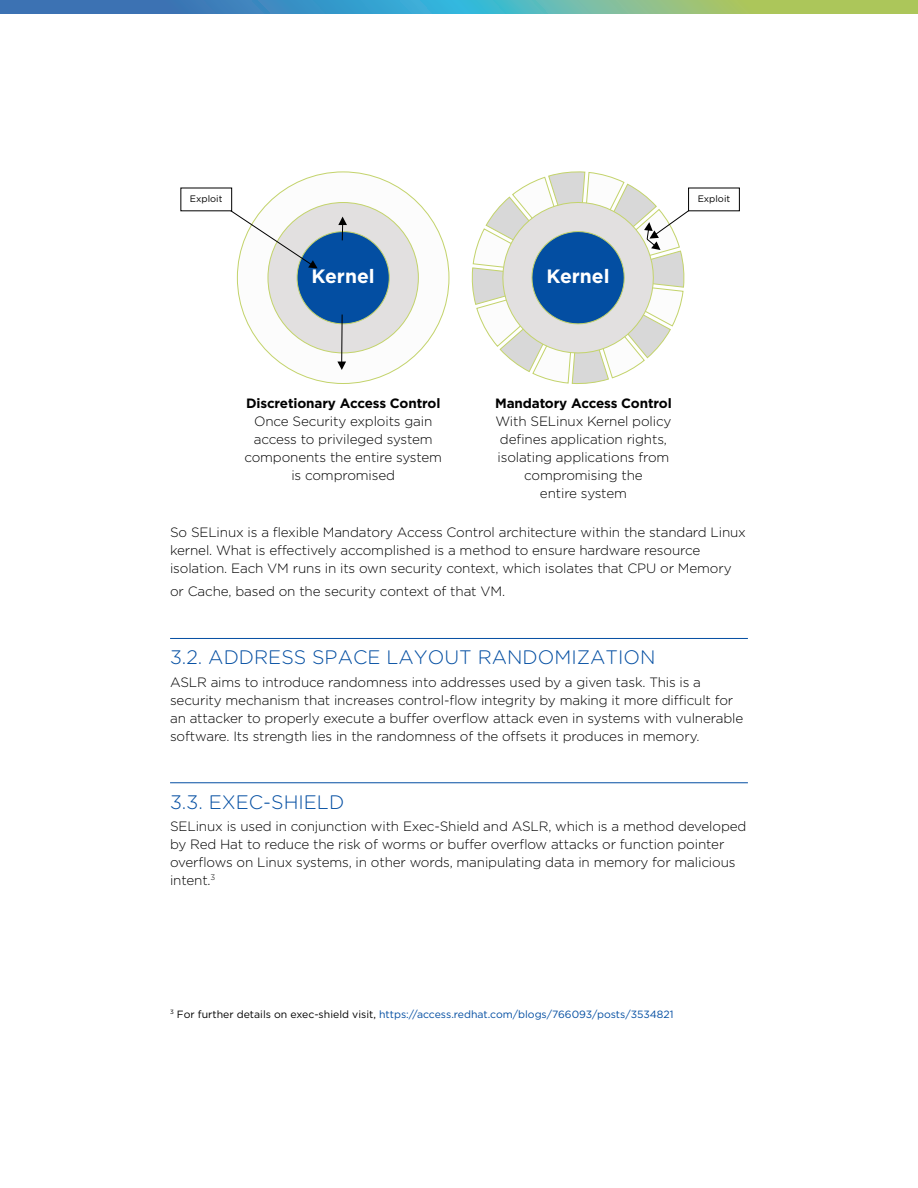
<style>
.page{position:relative;width:918px;height:1188px;background:#fff}
.page>*{position:absolute;margin:0;border:0;box-sizing:border-box;transform-origin:0 0}
.t1{font:300 19.5px "Gotham Rounded";color:#034ea2}
.t2{font:700 19.35px "Gotham";color:#fff}
.t3{font:300 13.5px/18px "Gotham";letter-spacing:-.01em;color:#000}
.t4{font:700 13.5px "Gotham";letter-spacing:-.01em;color:#000}
.t5{font:10.5px "Gotham";color:#034ea2}
.t6{font:9.3px "Gotham";color:#000}
.s1{color:#000}
</style>
<div class="page">
<svg style="left:0;top:0;width:918px;height:14px"></svg>
<hr style="left:170px;top:638px;width:578px;height:1px;background:#034ea2">
<hr style="left:170px;top:782px;width:578px;height:1px;background:#034ea2">
<div style="left:268px;top:203px;width:150px;height:150px;background:#e2e0e0;border-radius:50%"></div>
<div style="left:297px;top:232px;width:92px;height:92px;background:#034ea2;border-radius:50%"></div>
<svg style="left:227px;top:208px;width:91px;height:60px"></svg>
<div style="left:181px;top:188px;width:51px;height:23px;background:#fff"></div>
<svg style="left:337px;top:314px;width:9px;height:56px"></svg>
<svg style="left:338px;top:217px;width:9px;height:24px"></svg>
<svg style="left:472px;top:171px;width:220px;height:213px"></svg>
<div style="left:689px;top:188px;width:50px;height:23px;background:#fff"></div>
<div style="left:688px;top:188px;width:52px;height:23px;border:1px solid #000"></div>
<p class="t6" style="left:190px;top:193px;width:34px">Exploit</p>
<p class="t6" style="left:698px;top:193px;width:34px">Exploit</p>
<h2 class="t2" style="left:312px;top:263px;width:65px">Kernel</h2>
<h2 class="t2" style="left:547px;top:263px;width:65px">Kernel</h2>
<p class="t4" style="left:246px;top:395px;width:196px">Discretionary Access Control</p>
<p class="t3" style="left:244px;top:412px;width:199px;text-align:center">Once Security exploits gain access to privileged system components the entire system is compromised</p>
<p class="t4" style="left:495px;top:395px;width:178px">Mandatory Access Control</p>
<p class="t3" style="left:495px;top:412px;width:178px;text-align:center">With SELinux Kernel policy defines application rights, isolating applications from compromising the<br>entire system</p>
<p class="t3" style="left:170px;top:523px;width:577px">So SELinux is a flexible Mandatory Access Control architecture within the standard Linux kernel. What is effectively accomplished is a method to ensure hardware resource isolation. Each VM runs in its own security context, which isolates that CPU or Memory</p>
<p class="t3" style="left:170px;top:582px;width:337px">or Cache, based on the security context of that VM.</p>
<h1 class="t1" style="left:170px;top:644px;width:487px">3.2. ADDRESS SPACE LAYOUT RANDOMIZATION</h1>
<p class="t3" style="left:170px;top:672px;width:575px">ASLR aims to introduce randomness into addresses used by a given task. This is a security mechanism that increases control-flow integrity by making it more difficult for an attacker to properly execute a buffer overflow attack even in systems with vulnerable software. Its strength lies in the randomness of the offsets it produces in memory.</p>
<h1 class="t1" style="left:170px;top:789px;width:176px">3.3. EXEC-SHIELD</h1>
<p class="t3" style="left:170px;top:817px;width:578px">SELinux is used in conjunction with Exec-Shield and ASLR, which is a method developed by Red Hat to reduce the risk of worms or buffer overflow attacks or function pointer overflows on Linux systems, in other words, manipulating data in memory for malicious intent.<sup>3</sup></p>
<p class="t5" style="left:170px;top:1007px;width:505px"><sup>3</sup> <span class="s1">For further details on exec-shield visit,</span> https://access.redhat.com/blogs/766093/posts/3534821</p>
</div>
